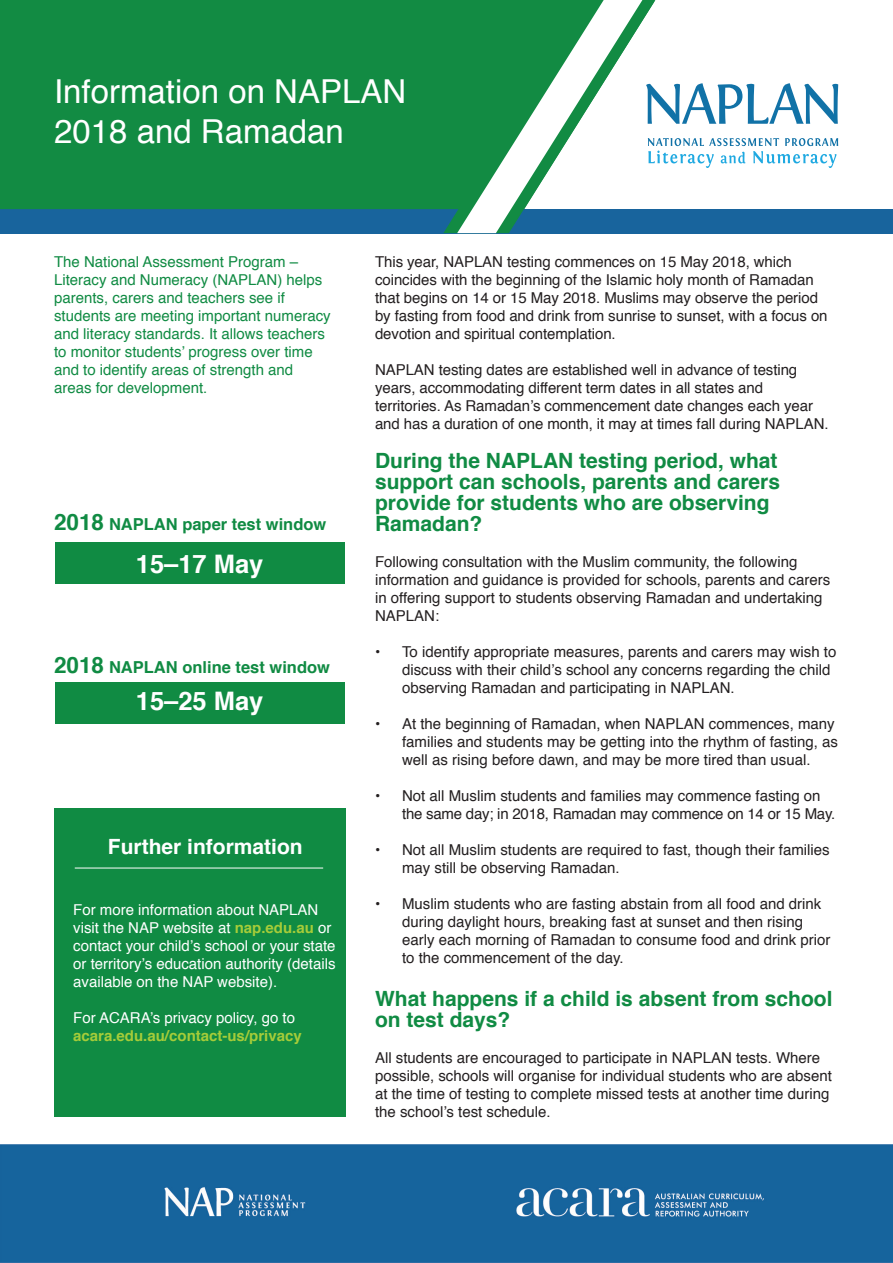
<style>
.page{position:relative;width:893px;height:1263px;background:#fff}
.page>*{position:absolute;margin:0;border:0;box-sizing:border-box;transform-origin:0 0}
.Heading{font:33px "Helvetica";color:#fff}
.t1{font:700 25.5px "Helvetica";color:#fff}
.t2{font:700 21px/21px "Helvetica";color:#108b43}
.t3{font:700 21px "Helvetica";color:#fff}
.t4{font:700 16.5px "Helvetica";color:#108b43}
.Paragraph_Style{font:15px/18px "Helvetica";color:#231f20}
.t5{font:15px/18px "Helvetica";color:#108b43}
.Paragraph_Style-2{font:15px/18px "Helvetica";color:#fff}
.Paragraph_Style-3{font:700 15px "Helvetica";color:#a6cc39}
.s1{font-size:22.5px}
.s2{font-weight:700;color:#a6cc39}
</style>
<div class="page">
<div style="left:0;top:1144px;width:893px;height:119px;background:#16649d"></div>
<div style="left:0;top:209px;width:893px;height:24px;background:#18649d"></div>
<div style="left:0;top:0;width:457px;height:209px;background:#128b43"></div>
<div style="left:443px;top:1px;width:14px;height:232px;background:#128b43"></div>
<svg style="left:457px;top:0;width:381px;height:233px"></svg>
<div style="left:55px;top:682px;width:290px;height:41px;background:#108b43"></div>
<div style="left:55px;top:543px;width:290px;height:41px;background:#108b43"></div>
<div style="left:54px;top:809px;width:291px;height:308px;background:#108b43"></div>
<hr style="left:75px;top:868px;width:248px;height:1px;background:#fff">
<p class="Heading" style="left:54px;top:66px;width:354px">Information on NAPLAN</p>
<p class="Heading" style="left:54px;top:106px;width:291px">2018 and Ramadan</p>
<p class="t5" style="left:54px;top:253px;width:246px">The National Assessment Program –</p>
<p class="t5" style="left:54px;top:271px;width:270px">Literacy and Numeracy (NAPLAN) helps parents, carers and teachers see if</p>
<p class="t5" style="left:54px;top:307px;width:278px">students are meeting important numeracy and literacy standards. It allows teachers</p>
<p class="t5" style="left:54px;top:343px;width:260px">to monitor students’ progress over time</p>
<p class="t5" style="left:54px;top:361px;width:241px">and to identify areas of strength and</p>
<p class="t5" style="left:54px;top:379px;width:155px">areas for development.</p>
<p class="t4" style="left:54px;top:510px;width:274px"><span class="s1">2018</span> NAPLAN paper test window</p>
<p class="t1" style="left:136px;top:543px;width:129px">15–17 May</p>
<p class="t4" style="left:54px;top:654px;width:277px"><span class="s1">2018</span> NAPLAN online test window</p>
<p class="t1" style="left:136px;top:681px;width:129px">15–25 May</p>
<p class="t3" style="left:108px;top:830px;width:196px">Further information</p>
<p class="Paragraph_Style-2" style="left:73px;top:901px;width:247px">For more information about NAPLAN</p>
<p class="Paragraph_Style-2" style="left:73px;top:919px;width:264px">visit the NAP website at <span class="s2">nap.edu.au</span> or contact your child’s school or your state or territory’s education authority (details available on the NAP website).</p>
<p class="Paragraph_Style-2" style="left:73px;top:1009px;width:223px">For ACARA’s privacy policy, go to</p>
<p class="Paragraph_Style-3" style="left:73px;top:1024px;width:230px">acara.edu.au/contact-us/privacy</p>
<p class="Paragraph_Style" style="left:375px;top:253px;width:454px">This year, NAPLAN testing commences on 15 May 2018, which coincides with the beginning of the Islamic holy month of Ramadan that begins on 14 or 15 May 2018. Muslims may observe the period by fasting from food and drink from sunrise to sunset, with a focus on devotion and spiritual contemplation.</p>
<p class="Paragraph_Style" style="left:375px;top:361px;width:424px">NAPLAN testing dates are established well in advance of testing years, accommodating different term dates in all states and</p>
<p class="Paragraph_Style" style="left:375px;top:397px;width:455px">territories. As Ramadan’s commencement date changes each year and has a duration of one month, it may at times fall during NAPLAN.</p>
<p class="t2" style="left:375px;top:451px;width:404px">During the NAPLAN testing period, what</p>
<p class="t2" style="left:375px;top:472px;width:406px">support can schools, parents and carers</p>
<p class="t2" style="left:375px;top:493px;width:396px">provide for students who are observing</p>
<p class="t2" style="left:375px;top:514px;width:109px">Ramadan?</p>
<p class="Paragraph_Style" style="left:375px;top:553px;width:457px">Following consultation with the Muslim community, the following information and guidance is provided for schools, parents and carers in offering support to students observing Ramadan and undertaking NAPLAN:</p>
<p class="Paragraph_Style" style="left:402px;top:643px;width:436px;text-indent:-27px">• To identify appropriate measures, parents and carers may wish to discuss with their child’s school any concerns regarding the child observing Ramadan and participating in NAPLAN.</p>
<p class="Paragraph_Style" style="left:402px;top:715px;width:438px;text-indent:-27px">• At the beginning of Ramadan, when NAPLAN commences, many families and students may be getting into the rhythm of fasting, as well as rising before dawn, and may be more tired than usual.</p>
<p class="Paragraph_Style" style="left:402px;top:787px;width:435px;text-indent:-27px">• Not all Muslim students and families may commence fasting on the same day; in 2018, Ramadan may commence on 14 or 15 May.</p>
<p class="Paragraph_Style" style="left:402px;top:841px;width:429px;text-indent:-27px">• Not all Muslim students are required to fast, though their families may still be observing Ramadan.</p>
<p class="Paragraph_Style" style="left:402px;top:895px;width:430px;text-indent:-27px">• Muslim students who are fasting abstain from all food and drink during daylight hours, breaking fast at sunset and then rising early each morning of Ramadan to consume food and drink prior to the commencement of the day.</p>
<p class="t2" style="left:375px;top:989px;width:459px">What happens if a child is absent from school on test days?</p>
<p class="Paragraph_Style" style="left:375px;top:1050px;width:458px">All students are encouraged to participate in NAPLAN tests. Where possible, schools will organise for individual students who are absent at the time of testing to complete missed tests at another time during the school’s test schedule.</p>
</div>
